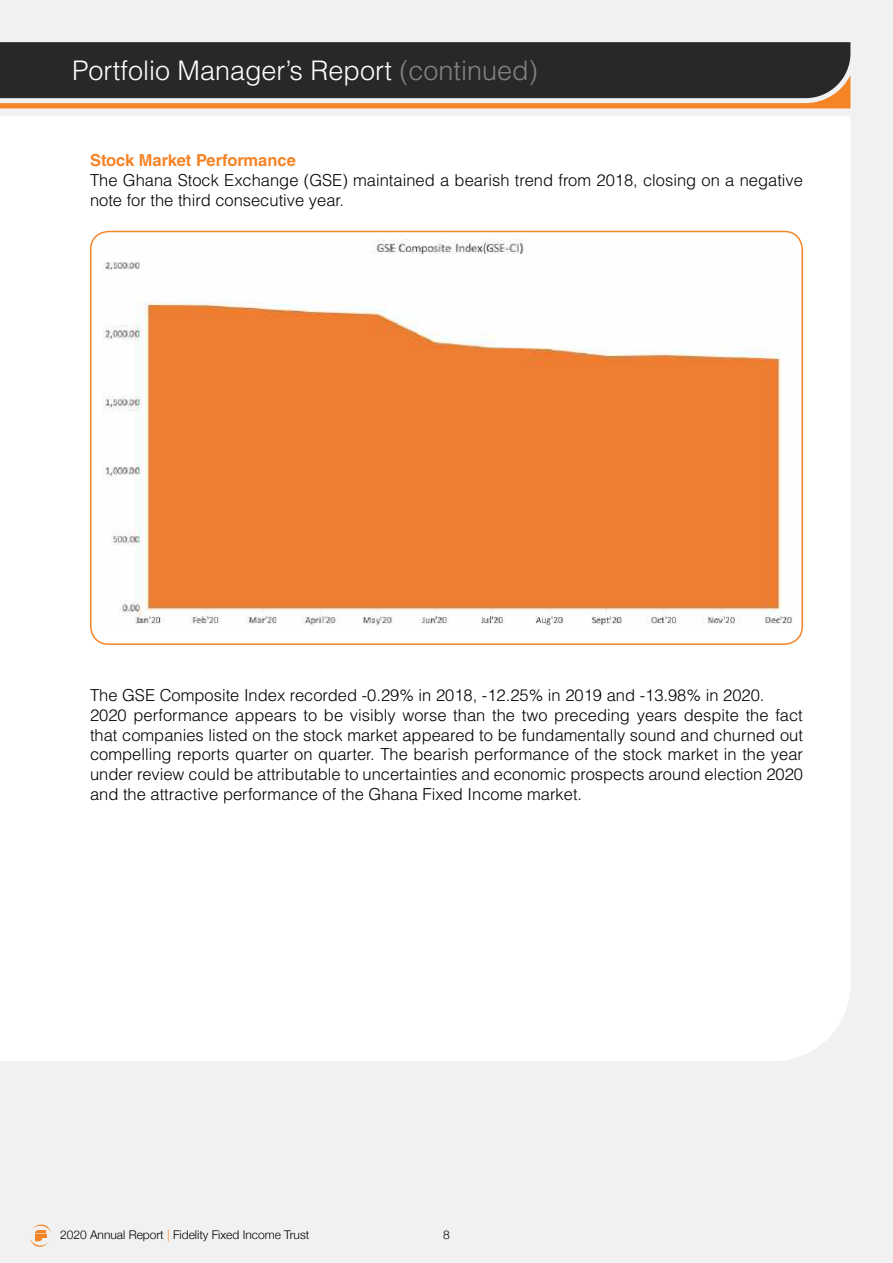
<style>
.page{position:relative;width:893px;height:1263px;background:#f1f1f2}
.page>*{position:absolute;margin:0;border:0;box-sizing:border-box;transform-origin:0 0}
.t1{font:300 27px "Helvetica LT Std";color:#fff}
.t2{font:300 16.5px/19.8px "Helvetica LT Std";color:#000}
.t3{font:700 16.5px "Helvetica LT Std";color:#f58426}
.t4{font:300 12px "Helvetica Neue";color:#000}
.s1{color:#808285}
.s2{color:#f58426}
</style>
<div class="page">
<div style="left:0;top:117px;width:850px;height:944px;background:#fff"></div>
<svg style="left:0;top:98px;width:850px;height:10px"></svg>
<div style="left:0;top:42px;width:850px;height:56px;background:#292829"></div>
<svg style="left:30px;top:1224px;width:21px;height:23px"></svg>
<div style="left:90px;top:231px;width:713px;height:414px;border:2px solid #f58426;border-radius:18px"></div>
<img style="left:104px;top:239px;width:689px;height:387px">
<h1 class="t1" style="left:72px;top:53px;width:467px">Portfolio Manager’s Report <span class="s1">(continued)</span></h1>
<p class="t3" style="left:90px;top:150px;width:207px">Stock Market Performance</p>
<p class="t2" style="left:90px;top:170px;width:714px">The Ghana Stock Exchange (GSE) maintained a bearish trend from 2018, closing on a negative note for the third consecutive year.</p>
<p class="t2" style="left:90px;top:685px;width:714px">The GSE Composite Index recorded -0.29% in 2018, -12.25% in 2019 and -13.98% in 2020.<br>2020 performance appears to be visibly worse than the two preceding years despite the fact that companies listed on the stock market appeared to be fundamentally sound and churned out compelling reports quarter on quarter. The bearish performance of the stock market in the year under review could be attributable to uncertainties and economic prospects around election 2020 and the attractive performance of the Ghana Fixed Income market.</p>
<p class="t4" style="left:60px;top:1225px;width:251px">2020 Annual Report <span class="s2">|</span> Fidelity Fixed Income Trust</p>
<p class="t4" style="left:443px;top:1225px;width:8px">8</p>
</div>
